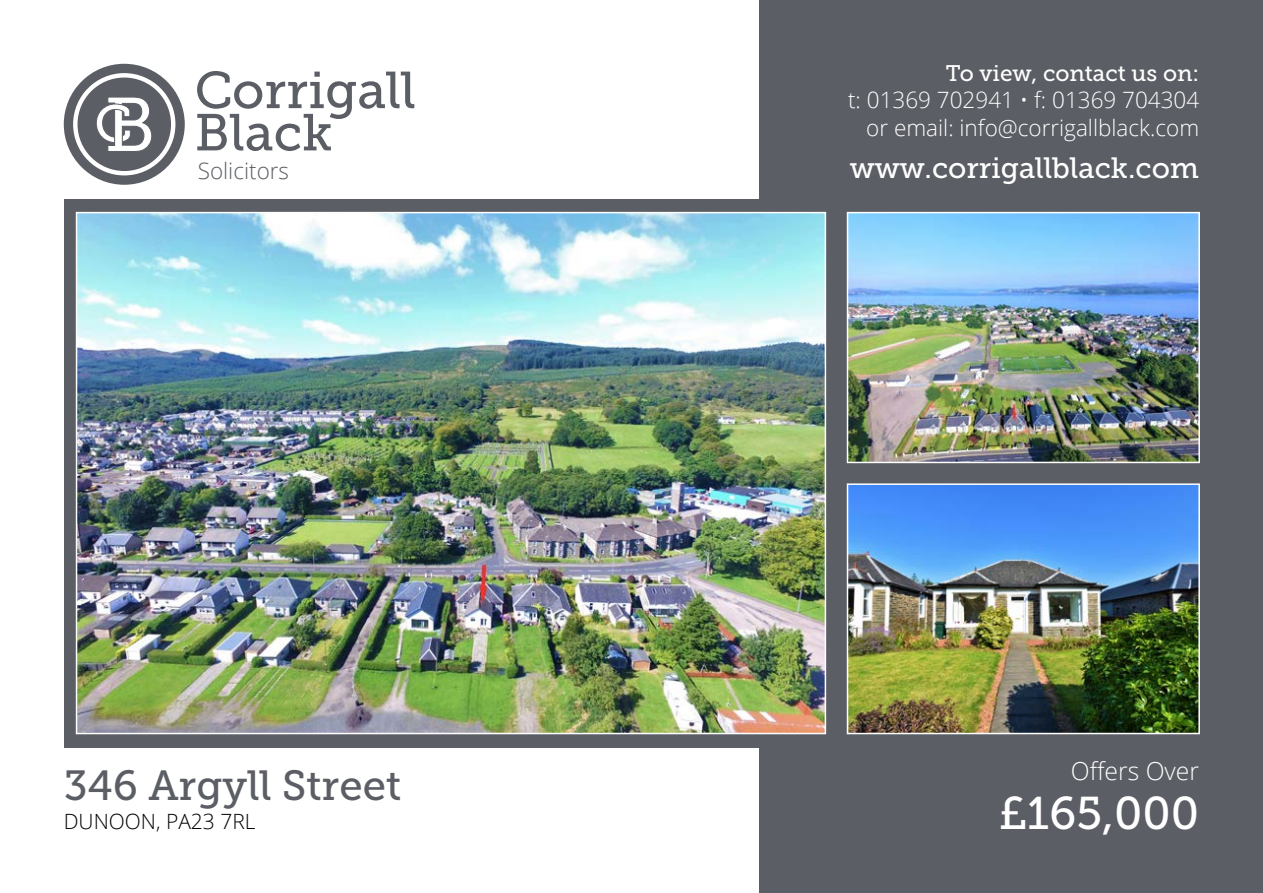
<style>
.page{position:relative;width:1263px;height:893px;background:#fff}
.page>*{position:absolute;margin:0;border:0;box-sizing:border-box;transform-origin:0 0}
.t1{font:51.75px/42.3px "Museo Slab 500";color:#5b5e64}
.t2{font:45.75px "Museo Slab 500";color:#fff}
.t3{font:42px "Museo Slab 500";color:#5b5e64}
.t4{font:29.25px "Museo Slab 500";color:#fff}
.t5{font:300 24.75px "Open Sans";color:#fff}
.t6{font:300 22.5px/27.6px "Open Sans";color:#fff;text-align:right}
.t7{font:22.5px "Museo Slab 500";color:#fff}
.t8{font:300 22.5px "Open Sans";color:#5b5e64}
.t9{font:300 21px "Open Sans";color:#000}
</style>
<div class="page">
<div style="left:64px;top:64px;width:121px;height:121px;background:#5b5e64;border-radius:50%"></div>
<svg style="left:73px;top:73px;width:102px;height:102px"></svg>
<div style="left:78px;top:78px;width:93px;height:93px;background:#5b5e64;border-radius:50%"></div>
<svg style="left:96px;top:97px;width:56px;height:54px"></svg>
<svg style="left:64px;top:199px;width:834px;height:549px;background:#70757a"></svg>
<div style="left:759px;top:0;width:504px;height:893px;background:#5b5e64"></div>
<img style="left:850px;top:215px;width:347px;height:245px">
<div style="left:847px;top:212px;width:353px;height:251px;border:2px solid #fff"></div>
<img style="left:79px;top:215px;width:744px;height:516px">
<img style="left:850px;top:486px;width:347px;height:245px">
<div style="left:847px;top:483px;width:353px;height:251px;border:2px solid #fff"></div>
<h1 class="t1" style="left:195px;top:69px;width:223px">Corrigall<br>Black</h1>
<p class="t8" style="left:198px;top:155px;width:93px">Solicitors</p>
<h3 class="t3" style="left:64px;top:762px;width:339px">346 Argyll Street</h3>
<p class="t9" style="left:64px;top:807px;width:193px">DUNOON, PA23 7RL</p>
<p class="t7" style="left:946px;top:60px;width:255px">To view, contact us on:</p>
<p class="t6" style="left:848px;top:86px;width:353px">t: 01369 702941 • f: 01369 704304 or email: info@corrigallblack.com</p>
<h3 class="t4" style="left:850px;top:152px;width:351px">www.corrigallblack.com</h3>
<p class="t5" style="left:1071px;top:754px;width:130px">Offers Over</p>
<h2 class="t2" style="left:999px;top:788px;width:202px">£165,000</h2>
</div>
